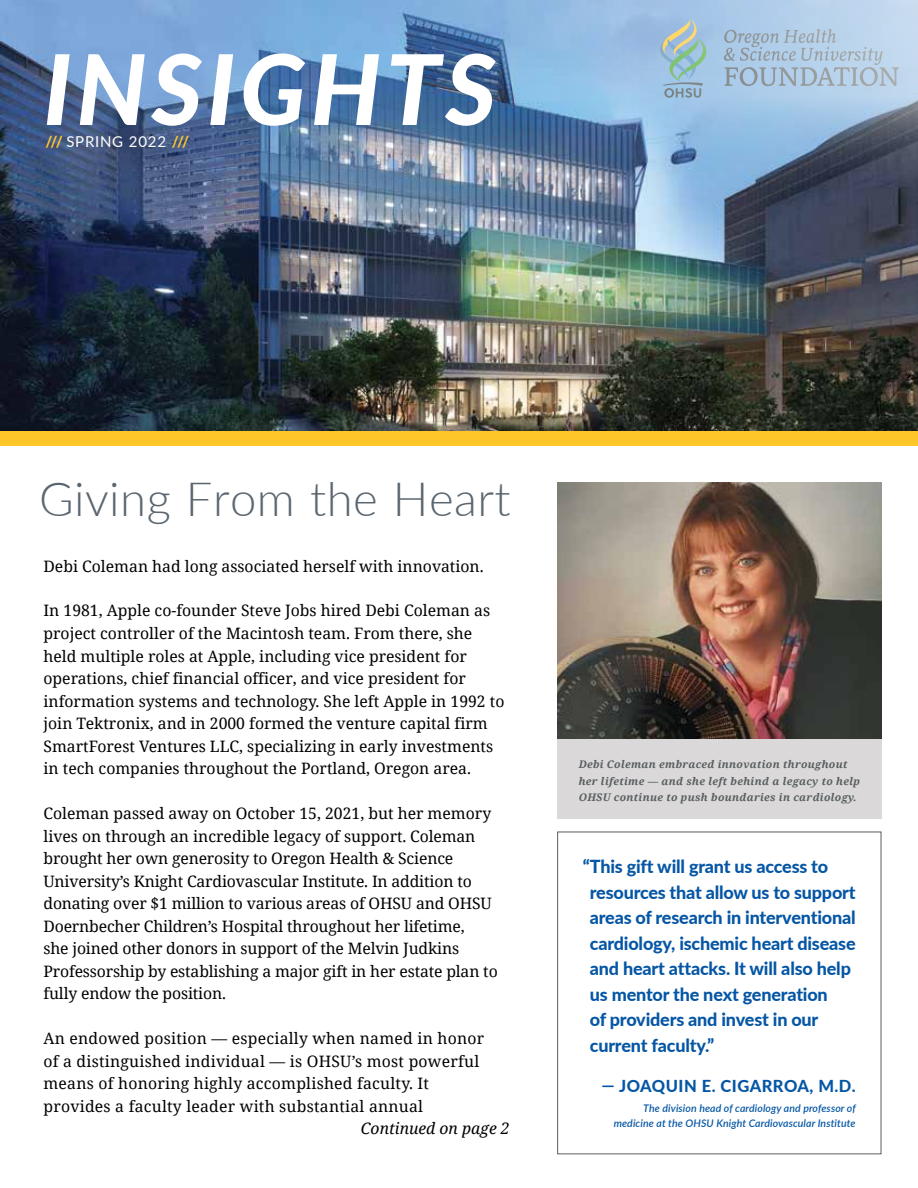
<style>
.page{position:relative;width:918px;height:1188px;background:#fff}
.page>*{position:absolute;margin:0;border:0;box-sizing:border-box;transform-origin:0 0}
.t1{font:italic 800 97.5px "Lato";letter-spacing:.05em;color:#fff}
.t2{font:300 47.25px "Lato";letter-spacing:.01em;color:#5b6670}
.t3{font:800 18px/25.5px "Lato";letter-spacing:-.01em;color:#0556a5}
.t4{font:800 16.5px "Lato";letter-spacing:.03em;color:#0556a5}
.t5{font:15.75px/22.5px "Noto Serif";color:#000}
.t6{font:italic 15.75px "Noto Serif";color:#000}
.t7{font:15px "Lato";letter-spacing:.05em;color:#fff}
.t8{font:italic 700 10.5px/16.5px "Noto Serif";letter-spacing:.03em;color:#585e60}
.t9{font:italic 600 10.5px/15px "Lato";letter-spacing:.01em;color:#0556a5;text-align:right}
.s1{font-weight:800;color:#ffc629}
</style>
<div class="page">
<div style="left:557px;top:739px;width:324px;height:80px;background:#dad8d8"></div>
<img style="left:0;top:0;width:918px;height:431px">
<div style="left:0;top:431px;width:918px;height:15px;background:#ffc629"></div>
<img style="left:428px;top:0;width:490px;height:205px">
<img style="left:557px;top:482px;width:324px;height:257px">
<h1 class="t1" style="left:44px;top:17px;width:454px">INSIGHTS</h1>
<p class="t7" style="left:45px;top:131px;width:145px"><span class="s1">///</span> SPRING 2022 <span class="s1">///</span></p>
<h2 class="t2" style="left:39px;top:466px;width:473px">Giving From the Heart</h2>
<p class="t5" style="left:44px;top:554px;width:442px">Debi Coleman had long associated herself with innovation.</p>
<p class="t5" style="left:44px;top:599px;width:463px">In 1981, Apple co-founder Steve Jobs hired Debi Coleman as project controller of the Macintosh team. From there, she held multiple roles at Apple, including vice president for operations, chief financial officer, and vice president for information systems and technology. She left Apple in 1992 to join Tektronix, and in 2000 formed the venture capital firm SmartForest Ventures LLC, specializing in early investments in tech companies throughout the Portland, Oregon area.</p>
<p class="t5" style="left:44px;top:802px;width:456px">Coleman passed away on October 15, 2021, but her memory lives on through an incredible legacy of support. Coleman brought her own generosity to Oregon Health &amp; Science University’s Knight Cardiovascular Institute. In addition to donating over $1 million to various areas of OHSU and OHSU Doernbecher Children’s Hospital throughout her lifetime,<br>she joined other donors in support of the Melvin Judkins Professorship by establishing a major gift in her estate plan to fully endow the position.</p>
<p class="t5" style="left:44px;top:1027px;width:442px">An endowed position — especially when named in honor</p>
<p class="t5" style="left:44px;top:1049px;width:437px">of a distinguished individual — is OHSU’s most powerful</p>
<p class="t5" style="left:44px;top:1072px;width:387px">means of honoring highly accomplished faculty. It</p>
<p class="t5" style="left:44px;top:1094px;width:381px">provides a faculty leader with substantial annual</p>
<p class="t6" style="left:361px;top:1117px;width:150px">Continued on page 2</p>
<p class="t8" style="left:579px;top:756px;width:283px">Debi Coleman embraced innovation throughout her lifetime — and she left behind a legacy to help<br>OHSU continue to push boundaries in cardiology.</p>
<p class="t3" style="left:590px;top:853px;width:267px;text-indent:-7px">“This gift will grant us access to resources that allow us to support areas of research in interventional cardiology, ischemic heart disease and heart attacks. It will also help us mentor the next generation<br>of providers and invest in our current faculty.”</p>
<p class="t4" style="left:601px;top:1074px;width:256px">— JOAQUIN E. CIGARROA, M.D.</p>
<p class="t9" style="left:614px;top:1100px;width:244px">The division head of cardiology and professor of medicine at the OHSU Knight Cardiovascular Institute</p>
</div>
